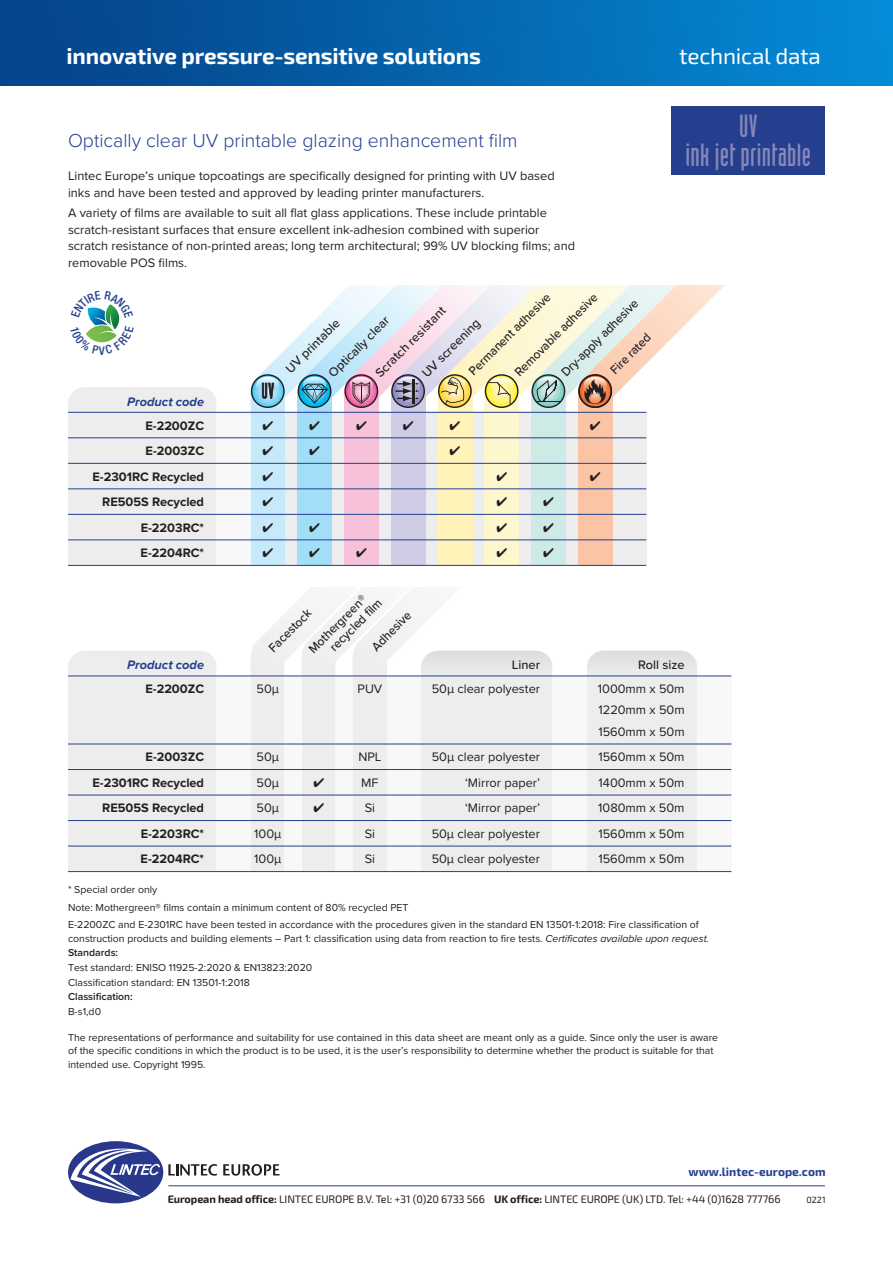
<style>
.page{position:relative;width:893px;height:1263px;background:#fff}
.page>*{position:absolute;margin:0;border:0;box-sizing:border-box;transform-origin:0 0}
.t1{font:31.5px/28.5px "Industria Solid";letter-spacing:.01em;color:#8688ba;text-align:center}
.t2{font:700 22.5px "Exo 2";letter-spacing:-.01em;color:#fff}
.t3{font:22.5px "Exo 2";letter-spacing:-.01em;color:#fff}
.Heading{font:300 19.5px "Proxima Nova";color:#253f8e}
.DescriptionCopy{font:12.75px/16.5px "Proxima Nova";color:#231f20}
.t4{font:700 12.75px "Proxima Nova";color:#231f20}
.t5{font:500 12.75px "Proxima Nova";color:#231f20;scale:.95 1}
.t6{font:500 12.75px "Proxima Nova";color:#231f20}
.t7{font:italic 700 12.75px "Proxima Nova";color:#253f8e}
.t8{font:700 12px "Exo 2";color:#253f8e}
.t9{font:10.8px "Exo 2";letter-spacing:-.01em;color:#231f20}
.Notes{font:10.5px/13.5px "Proxima Nova";color:#231f20}
.Notes-2{font:600 10.5px "Proxima Nova";color:#231f20}
.t10{font:9px "Exo 2";color:#231f20}
.s1{font-style:italic}
.s2{font-weight:700}
</style>
<div class="page">
<div style="left:672px;top:106px;width:153px;height:68px;background:#253f8e"></div>
<div style="left:68px;top:651px;width:149px;height:51px;background:#ededee;border-radius:17px"></div>
<svg style="left:587px;top:651px;width:110px;height:25px;background:#e0e2e5"></svg>
<div style="left:68px;top:676px;width:663px;height:196px;background:#ededee"></div>
<div style="left:387px;top:655px;width:34px;height:238px;background:#f8f8f9"></div>
<div style="left:217px;top:655px;width:34px;height:238px;background:#f8f8f9"></div>
<div style="left:285px;top:655px;width:17px;height:238px;background:#f8f8f9"></div>
<div style="left:336px;top:655px;width:17px;height:238px;background:#f8f8f9"></div>
<div style="left:553px;top:655px;width:34px;height:238px;background:#f8f8f9"></div>
<div style="left:697px;top:655px;width:34px;height:238px;background:#f8f8f9"></div>
<hr style="left:68px;top:676px;width:663px;height:1px;background:#253f8e">
<hr style="left:68px;top:744px;width:663px;height:1px;background:#253f8e">
<hr style="left:68px;top:769px;width:663px;height:1px;background:#253f8e">
<hr style="left:68px;top:795px;width:663px;height:1px;background:#253f8e">
<hr style="left:68px;top:820px;width:663px;height:1px;background:#253f8e">
<hr style="left:68px;top:846px;width:663px;height:1px;background:#253f8e">
<hr style="left:68px;top:871px;width:663px;height:1px;background:#253f8e">
<img style="left:0;top:0;width:893px;height:85px">
<div style="left:68px;top:1141px;width:95px;height:62px;background:#2a388b;border-radius:50%"></div>
<svg style="left:71px;top:1145px;width:89px;height:52px"></svg>
<svg style="left:168px;top:1164px;width:49px;height:12px"></svg>
<svg style="left:223px;top:1164px;width:56px;height:12px"></svg>
<hr style="left:168px;top:1185px;width:657px;height:1px;background:#253f8e">
<div style="left:68px;top:387px;width:149px;height:51px;background:#ededee;border-radius:17px"></div>
<div style="left:68px;top:412px;width:578px;height:154px;background:#ededee"></div>
<div style="left:298px;top:391px;width:34px;height:175px;background:#a2def8"></div>
<div style="left:251px;top:391px;width:34px;height:175px;background:#c6eafa"></div>
<div style="left:391px;top:391px;width:34px;height:175px;background:#cfcde6"></div>
<div style="left:344px;top:391px;width:34px;height:175px;background:#f7c1d9"></div>
<div style="left:438px;top:391px;width:34px;height:175px;background:#fff3b9"></div>
<div style="left:485px;top:391px;width:34px;height:175px;background:#fef6cd"></div>
<div style="left:531px;top:391px;width:35px;height:175px;background:#ceeae7"></div>
<div style="left:578px;top:391px;width:34px;height:175px;background:#fbc5a5"></div>
<div style="left:217px;top:391px;width:34px;height:175px;background:#f8f8f9"></div>
<hr style="left:68px;top:412px;width:578px;height:1px;background:#253f8e">
<hr style="left:68px;top:437px;width:578px;height:1px;background:#253f8e">
<hr style="left:68px;top:463px;width:578px;height:1px;background:#253f8e">
<hr style="left:68px;top:488px;width:578px;height:1px;background:#253f8e">
<hr style="left:68px;top:514px;width:578px;height:1px;background:#253f8e">
<hr style="left:68px;top:539px;width:578px;height:1px;background:#253f8e">
<hr style="left:68px;top:565px;width:578px;height:1px;background:#253f8e">
<svg style="left:250px;top:285px;width:475px;height:124px"></svg>
<svg style="left:249px;top:522px;width:304px;height:180px"></svg>
<svg style="left:86px;top:304px;width:34px;height:39px"></svg>
<p class="t2" style="left:67px;top:42px;width:416px">innovative pressure-sensitive solutions</p>
<p class="t3" style="left:679px;top:43px;width:143px">technical data</p>
<p class="Heading" style="left:68px;top:126px;width:451px">Optically clear UV printable glazing enhancement film</p>
<p class="DescriptionCopy" style="left:68px;top:167px;width:488px">Lintec Europe’s unique topcoatings are specifically designed for printing with UV based inks and have been tested and approved by leading printer manufacturers.</p>
<p class="DescriptionCopy" style="left:68px;top:204px;width:508px">A variety of films are available to suit all flat glass applications. These include printable scratch-resistant surfaces that ensure excellent ink-adhesion combined with superior scratch resistance of non-printed areas; long term architectural; 99% UV blocking films; and removable POS films.</p>
<p class="t7" style="left:127px;top:392px;width:78px">Product code</p>
<p class="t4" style="left:145px;top:416px;width:60px">E-2200ZC</p>
<p class="t4" style="left:146px;top:441px;width:60px">E-2003ZC</p>
<p class="t4" style="left:92px;top:467px;width:113px">E-2301RC Recycled</p>
<p class="t4" style="left:102px;top:492px;width:103px">RE505S Recycled</p>
<p class="t4" style="left:141px;top:518px;width:65px">E-2203RC*</p>
<p class="t4" style="left:141px;top:543px;width:65px">E-2204RC*</p>
<p class="t5" style="left:510px;top:367px;width:119px;rotate:-45deg">Removable adhesive</p>
<p class="t5" style="left:464px;top:366px;width:117px;rotate:-45deg">Permanent adhesive</p>
<p class="t5" style="left:557px;top:367px;width:110px;rotate:-45deg">Dry-apply adhesive</p>
<p class="t6" style="left:371px;top:368px;width:95px;rotate:-45deg">Scratch resistant</p>
<p class="t6" style="left:324px;top:368px;width:82px;rotate:-45deg">Optically clear</p>
<p class="t6" style="left:281px;top:364px;width:72px;rotate:-45deg">UV printable</p>
<p class="t6" style="left:417px;top:368px;width:78px;rotate:-45deg">UV screening</p>
<p class="t5" style="left:606px;top:365px;width:56px;rotate:-45deg">Fire rated</p>
<p class="t5" style="left:304px;top:644px;width:81px;rotate:-45deg">Mothergreen®</p>
<p class="t5" style="left:325px;top:642px;width:73px;rotate:-45deg">recycled fi lm</p>
<p class="t5" style="left:264px;top:643px;width:59px;rotate:-45deg">Facestock</p>
<p class="t5" style="left:367px;top:642px;width:54px;rotate:-45deg">Adhesive</p>
<p class="t1" style="left:686px;top:112px;width:127px">UV<br>ink jet printable</p>
<p class="t7" style="left:127px;top:655px;width:78px">Product code</p>
<p class="t6" style="left:512px;top:655px;width:30px">Liner</p>
<p class="t6" style="left:638px;top:655px;width:48px">Roll size</p>
<p class="t4" style="left:145px;top:679px;width:60px">E-2200ZC</p>
<p class="DescriptionCopy" style="left:257px;top:680px;width:24px">50µ</p>
<p class="DescriptionCopy" style="left:358px;top:680px;width:26px">PUV</p>
<p class="DescriptionCopy" style="left:432px;top:680px;width:110px">50µ clear polyester</p>
<p class="DescriptionCopy" style="left:598px;top:678px;width:88px;line-height:21.3px;text-align:justify">1000mm x 50m 1220mm x 50m 1560mm x 50m</p>
<p class="t4" style="left:146px;top:747px;width:60px">E-2003ZC</p>
<p class="DescriptionCopy" style="left:257px;top:748px;width:24px">50µ</p>
<p class="DescriptionCopy" style="left:358px;top:748px;width:25px">NPL</p>
<p class="DescriptionCopy" style="left:432px;top:748px;width:110px">50µ clear polyester</p>
<p class="DescriptionCopy" style="left:598px;top:748px;width:88px">1560mm x 50m</p>
<p class="t4" style="left:92px;top:773px;width:113px">E-2301RC Recycled</p>
<p class="DescriptionCopy" style="left:257px;top:774px;width:24px">50µ</p>
<p class="DescriptionCopy" style="left:361px;top:774px;width:19px">MF</p>
<p class="DescriptionCopy" style="left:465px;top:774px;width:76px">‘Mirror paper’</p>
<p class="DescriptionCopy" style="left:599px;top:774px;width:88px">1400mm x 50m</p>
<p class="t4" style="left:102px;top:798px;width:103px">RE505S Recycled</p>
<p class="DescriptionCopy" style="left:257px;top:799px;width:24px">50µ</p>
<p class="DescriptionCopy" style="left:365px;top:799px;width:12px">Si</p>
<p class="DescriptionCopy" style="left:465px;top:799px;width:76px">‘Mirror paper’</p>
<p class="DescriptionCopy" style="left:598px;top:799px;width:88px">1080mm x 50m</p>
<p class="t4" style="left:141px;top:824px;width:65px">E-2203RC*</p>
<p class="DescriptionCopy" style="left:254px;top:825px;width:29px">100µ</p>
<p class="DescriptionCopy" style="left:365px;top:825px;width:12px">Si</p>
<p class="DescriptionCopy" style="left:432px;top:825px;width:110px">50µ clear polyester</p>
<p class="DescriptionCopy" style="left:598px;top:825px;width:88px">1560mm x 50m</p>
<p class="t4" style="left:141px;top:849px;width:65px">E-2204RC*</p>
<p class="DescriptionCopy" style="left:254px;top:850px;width:29px">100µ</p>
<p class="DescriptionCopy" style="left:365px;top:850px;width:12px">Si</p>
<p class="DescriptionCopy" style="left:432px;top:850px;width:110px">50µ clear polyester</p>
<p class="DescriptionCopy" style="left:598px;top:850px;width:88px">1560mm x 50m</p>
<p class="Notes" style="left:68px;top:882px;width:91px">* Special order only</p>
<p class="Notes" style="left:68px;top:900px;width:342px">Note: Mothergreen® films contain a minimum content of 80% recycled PET</p>
<p class="Notes" style="left:68px;top:918px;width:643px">E-2200ZC and E-2301RC have been tested in accordance with the procedures given in the standard EN 13501-1:2018: Fire classification of construction products and building elements – Part 1: classification using data from reaction to fire tests. <span class="s1">Certificates available upon request.</span></p>
<p class="Notes-2" style="left:68px;top:945px;width:52px">Standards:</p>
<p class="Notes" style="left:68px;top:960px;width:246px">Test standard: ENISO 11925-2:2020 &amp; EN13823:2020</p>
<p class="Notes" style="left:68px;top:975px;width:183px">Classification standard: EN 13501-1:2018</p>
<p class="Notes-2" style="left:68px;top:989px;width:66px">Classification:</p>
<p class="Notes" style="left:68px;top:1004px;width:35px">B-s1,d0</p>
<p class="Notes" style="left:68px;top:1030px;width:652px">The representations of performance and suitability for use contained in this data sheet are meant only as a guide. Since only the user is aware of the specific conditions in which the product is to be used, it is the user’s responsibility to determine whether the product is suitable for that intended use. Copyright 1995.</p>
<p class="t8" style="left:688px;top:1164px;width:139px">www.lintec-europe.com</p>
<p class="t10" style="left:806px;top:1195px;width:21px">0221</p>
<p class="t9" style="left:168px;top:1193px;width:614px"><span class="s2">European head office:</span> LINTEC EUROPE B.V. Tel: +31 (0)20 6733 566 <span class="s2">UK office:</span> LINTEC EUROPE (UK) LTD. Tel: +44 (0)1628 777766</p>
</div>
